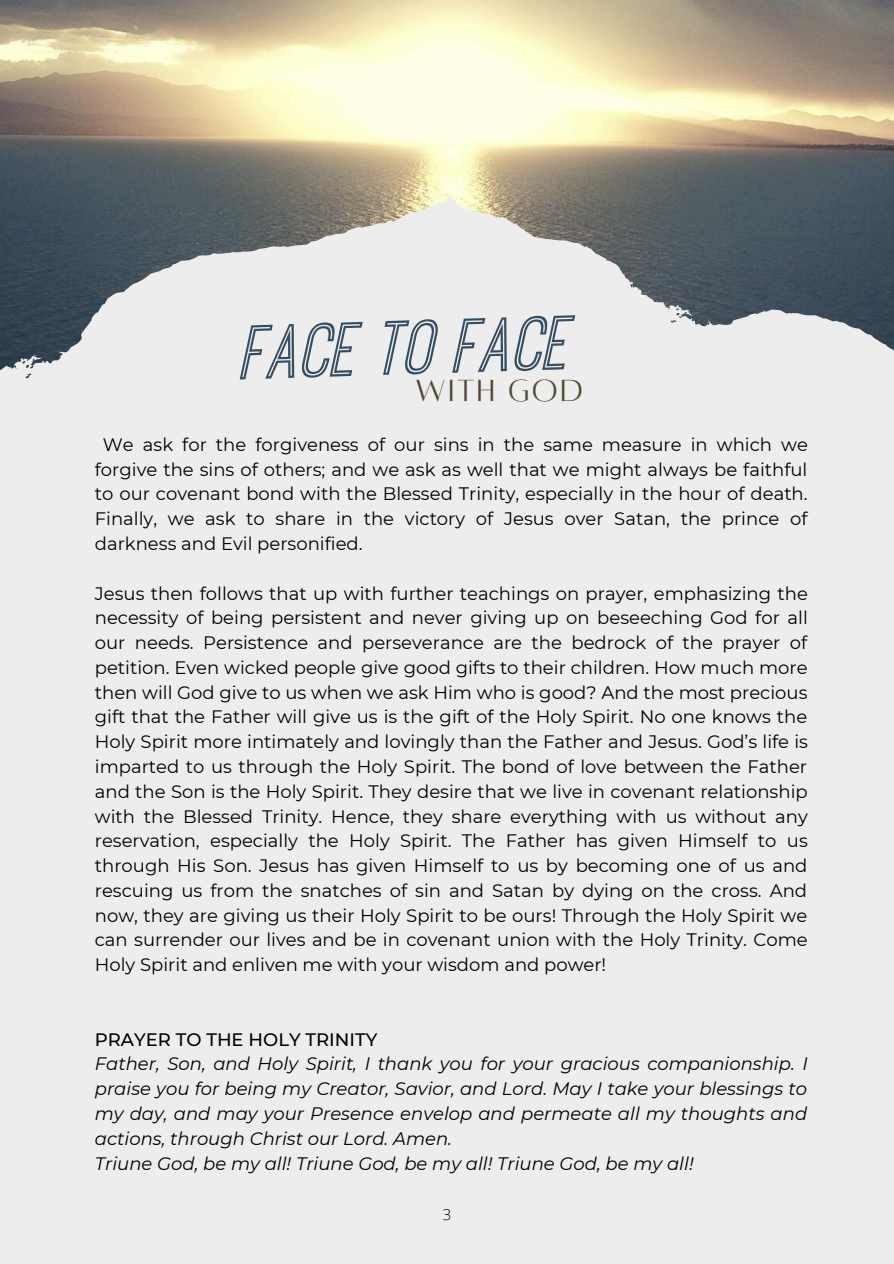
<style>
.page{position:relative;width:894px;height:1264px;background:#fff}
.page>*{position:absolute;margin:0;border:0;box-sizing:border-box;transform-origin:0 0}
.t1{font:italic 79.65px "Ostrich Sans Inline";color:#364d62}
.t2{font:33.75px "Alta regular";letter-spacing:.07em;color:#524838}
.t3{font:18px/24.8px "Montserrat";color:#000;text-align:justify}
.t4{font:italic 18px/24.8px "Montserrat";color:#000}
.t5{font:500 18px "Montserrat";color:#000}
.t6{font:300 15px "Open Sans";color:#000}
</style>
<div class="page">
<div style="left:0;top:459px;width:893px;height:804px;background:#ededed"></div>
<img style="left:0;top:0;width:893px;height:459px">
<h1 class="t1" style="left:237px;top:306px;width:329px;rotate:-2deg">Face to Face</h1>
<h2 class="t2" style="left:415px;top:374px;width:169px">WITH GOD</h2>
<p class="t3" style="left:95px;top:432px;width:714px;text-indent:8px">We ask for the forgiveness of our sins in the same measure in which we forgive the sins of others; and we ask as well that we might always be faithful to our covenant bond with the Blessed Trinity, especially in the hour of death.<br>Finally, we ask to share in the victory of Jesus over Satan, the prince of darkness and Evil personified.</p>
<p class="t3" style="left:95px;top:580px;width:714px">Jesus then follows that up with further teachings on prayer, emphasizing the necessity of being persistent and never giving up on beseeching God for all our needs. Persistence and perseverance are the bedrock of the prayer of petition. Even wicked people give good gifts to their children. How much more then will God give to us when we ask Him who is good? And the most precious gift that the Father will give us is the gift of the Holy Spirit. No one knows the Holy Spirit more intimately and lovingly than the Father and Jesus. God’s life is imparted to us through the Holy Spirit. The bond of love between the Father and the Son is the Holy Spirit. They desire that we live in covenant relationship with the Blessed Trinity. Hence, they share everything with us without any reservation, especially the Holy Spirit. The Father has given Himself to us through His Son. Jesus has given Himself to us by becoming one of us and rescuing us from the snatches of sin and Satan by dying on the cross. And now, they are giving us their Holy Spirit to be ours! Through the Holy Spirit we can surrender our lives and be in covenant union with the Holy Trinity. Come Holy Spirit and enliven me with your wisdom and power!</p>
<p class="t5" style="left:95px;top:1028px;width:284px">PRAYER TO THE HOLY TRINITY</p>
<p class="t4" style="left:95px;top:1051px;width:714px">Father, Son, and Holy Spirit, I thank you for your gracious companionship. I praise you for being my Creator, Savior, and Lord. May I take your blessings to my day, and may your Presence envelop and permeate all my thoughts and actions, through Christ our Lord. Amen.<br>Triune God, be my all! Triune God, be my all! Triune God, be my all!</p>
<p class="t6" style="left:443px;top:1204px;width:10px">3</p>
</div>
